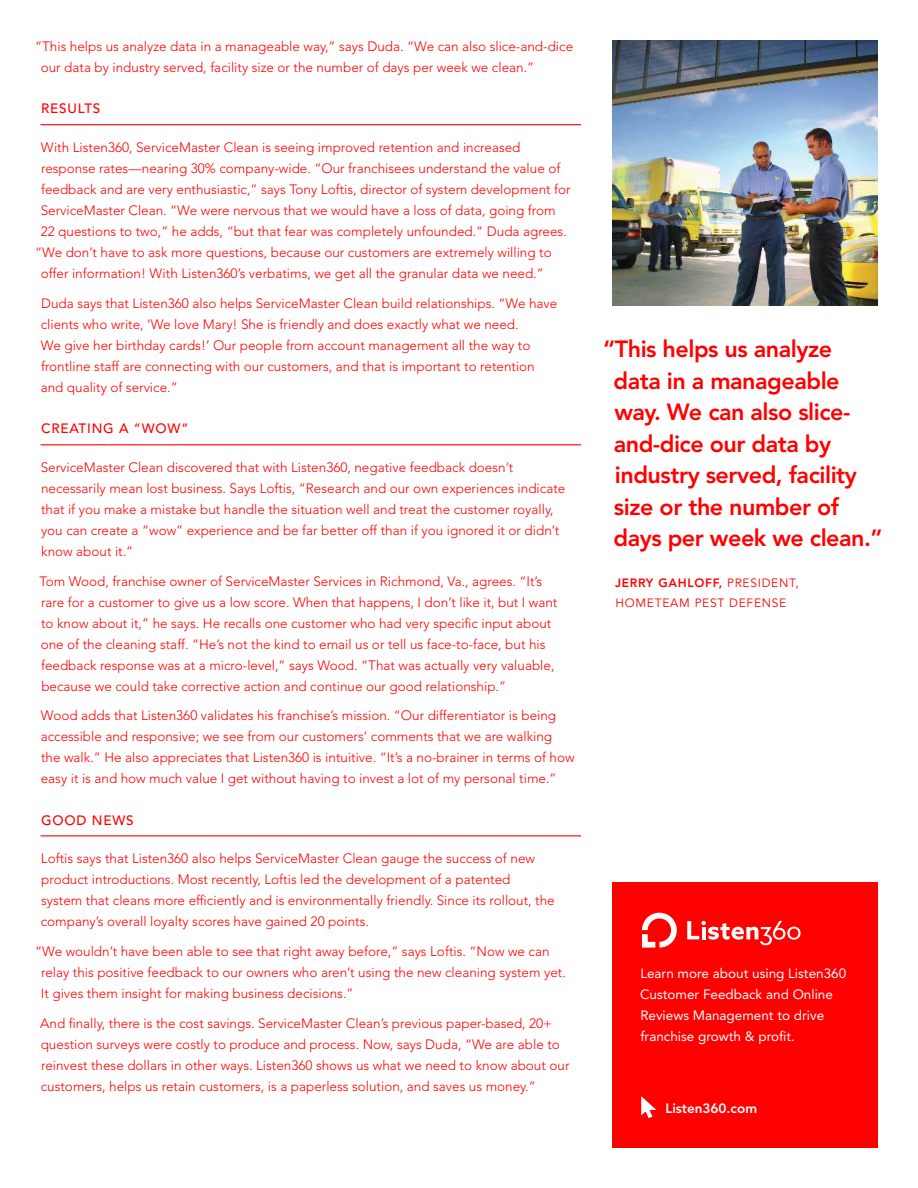
<style>
.page{position:relative;width:918px;height:1188px;background:#fff}
.page>*{position:absolute;margin:0;border:0;box-sizing:border-box;transform-origin:0 0}
.t1{font:800 23.4px/31.5px "Avenir LT Std";letter-spacing:-.02em;color:#f00}
.t2{font:300 13.5px/21px "Avenir LT Std";color:#f00}
.t3{font:13.5px/21px "Avenir LT Std";color:#fff}
.t4{font:500 13.5px "Avenir LT Std";letter-spacing:.06em;color:#f00}
.t5{font:800 13.5px "Avenir LT Std";color:#fff}
.t6{font:12px/19.5px "Avenir LT Std";letter-spacing:.06em;color:#f00}
.s1{font-weight:800}
</style>
<div class="page">
<img style="left:612px;top:41px;width:265px;height:265px">
<div style="left:612px;top:882px;width:266px;height:265px;background:#f00"></div>
<svg style="left:687px;top:921px;width:114px;height:24px"></svg>
<svg style="left:642px;top:913px;width:35px;height:35px"></svg>
<svg style="left:641px;top:1096px;width:15px;height:22px"></svg>
<hr style="left:41px;top:124px;width:540px;height:1px;background:#f00">
<hr style="left:41px;top:444px;width:540px;height:1px;background:#f00">
<hr style="left:41px;top:835px;width:540px;height:1px;background:#f00">
<p class="t2" style="left:41px;top:37px;width:534px;text-indent:-6px">“This helps us analyze data in a manageable way,” says Duda. “We can also slice-and-dice our data by industry served, facility size or the number of days per week we clean.”</p>
<p class="t4" style="left:41px;top:101px;width:61px">RESULTS</p>
<p class="t2" style="left:41px;top:138px;width:481px">With Listen360, ServiceMaster Clean is seeing improved retention and increased</p>
<p class="t2" style="left:41px;top:159px;width:521px">response rates—nearing 30% company-wide. “Our franchisees understand the value of</p>
<p class="t2" style="left:41px;top:180px;width:531px">feedback and are very enthusiastic,” says Tony Loftis, director of system development for</p>
<p class="t2" style="left:41px;top:201px;width:516px">ServiceMaster Clean. “We were nervous that we would have a loss of data, going from</p>
<p class="t2" style="left:41px;top:222px;width:528px">22 questions to two,” he adds, “but that fear was completely unfounded.” Duda agrees.</p>
<p class="t2" style="left:35px;top:243px;width:518px">“We don’t have to ask more questions, because our customers are extremely willing to</p>
<p class="t2" style="left:41px;top:264px;width:505px">offer information! With Listen360’s verbatims, we get all the granular data we need.”</p>
<p class="t2" style="left:41px;top:294px;width:518px">Duda says that Listen360 also helps ServiceMaster Clean build relationships. “We have clients who write, ‘We love Mary! She is friendly and does exactly what we need.<br>We give her birthday cards!’ Our people from account management all the way to frontline staff are connecting with our customers, and that is important to retention and quality of service.”</p>
<p class="t4" style="left:41px;top:421px;width:149px">CREATING A “WOW”</p>
<p class="t2" style="left:41px;top:458px;width:526px">ServiceMaster Clean discovered that with Listen360, negative feedback doesn’t necessarily mean lost business. Says Loftis, “Research and our own experiences indicate that if you make a mistake but handle the situation well and treat the customer royally, you can create a “wow” experience and be far better off than if you ignored it or didn’t know about it.”</p>
<p class="t2" style="left:39px;top:571px;width:519px">Tom Wood, franchise owner of ServiceMaster Services in Richmond, Va., agrees. “It’s rare for a customer to give us a low score. When that happens, I don’t like it, but I want to know about it,” he says. He recalls one customer who had very specific input about one of the cleaning staff. “He’s not the kind to email us or tell us face-to-face, but his feedback response was at a micro-level,” says Wood. “That was actually very valuable, because we could take corrective action and continue our good relationship.”</p>
<p class="t2" style="left:41px;top:706px;width:535px">Wood adds that Listen360 validates his franchise’s mission. “Our differentiator is being accessible and responsive; we see from our customers’ comments that we are walking the walk.” He also appreciates that Listen360 is intuitive. “It’s a no-brainer in terms of how easy it is and how much value I get without having to invest a lot of my personal time.”</p>
<p class="t4" style="left:41px;top:812px;width:94px">GOOD NEWS</p>
<p class="t2" style="left:41px;top:849px;width:516px">Loftis says that Listen360 also helps ServiceMaster Clean gauge the success of new product introductions. Most recently, Loftis led the development of a patented<br>system that cleans more efficiently and is environmentally friendly. Since its rollout, the company’s overall loyalty scores have gained 20 points.</p>
<p class="t2" style="left:41px;top:942px;width:526px;text-indent:-6px">“We wouldn’t have been able to see that right away before,” says Loftis. “Now we can relay this positive feedback to our owners who aren’t using the new cleaning system yet.<br>It gives them insight for making business decisions.”</p>
<p class="t2" style="left:40px;top:1014px;width:531px">And finally, there is the cost savings. ServiceMaster Clean’s previous paper-based, 20+ question surveys were costly to produce and process. Now, says Duda, “We are able to reinvest these dollars in other ways. Listen360 shows us what we need to know about our customers, helps us retain customers, is a paperless solution, and saves us money.”</p>
<h1 class="t1" style="left:613px;top:335px;width:271px;text-indent:-10px">“This helps us analyze data in a manageable way. We can also slice&shy;and-dice our data by industry served, facility size or the number of days per week we clean.”</h1>
<p class="t6" style="left:615px;top:574px;width:185px"><span class="s1">JERRY GAHLOFF,</span> PRESIDENT,<br>HOMETEAM PEST DEFENSE</p>
<p class="t3" style="left:640px;top:964px;width:208px">Learn more about using Listen360<br>Customer Feedback and Online<br>Reviews Management to drive franchise growth &amp; profit.</p>
<p class="t5" style="left:665px;top:1102px;width:93px">Listen360.com</p>
</div>
